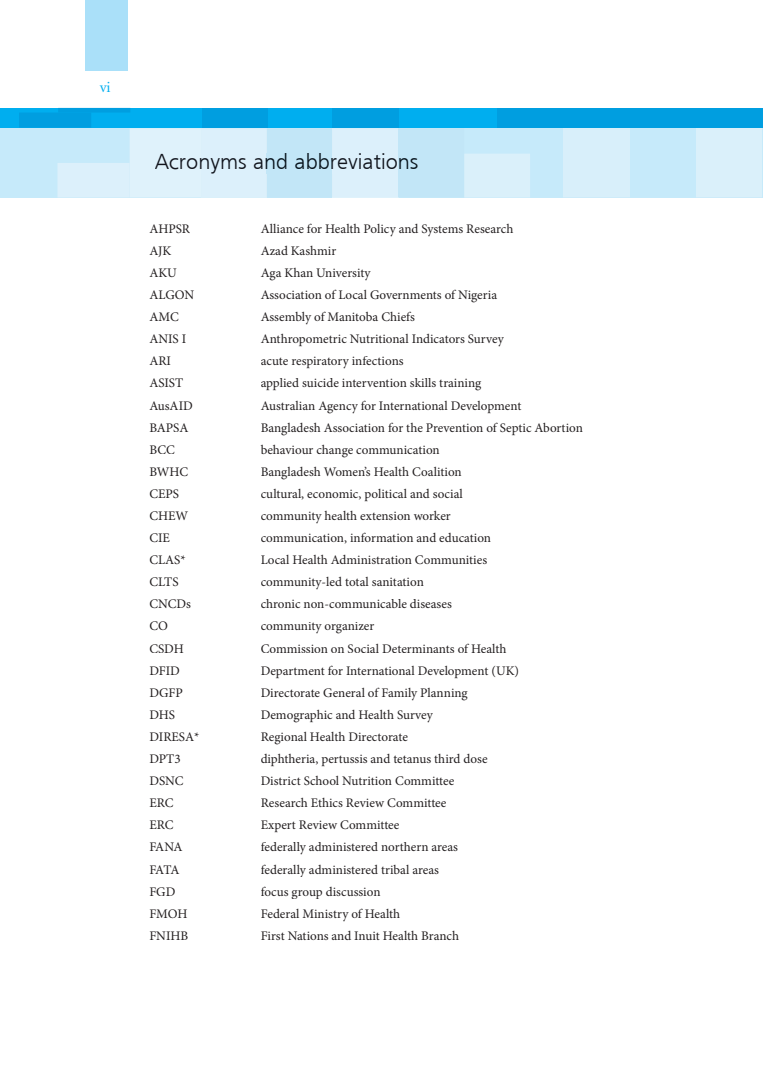
<style>
.page{position:relative;width:780px;height:1088px;background:#fff}
.page>*{position:absolute;margin:0;border:0;box-sizing:border-box;transform-origin:0 0}
.t1{font:300 22.5px "Frugal Sans";color:#0f151d}
.t2{font:15px "Minion";color:#00aeef}
.t3{font:13.12px "Minion Pro";color:#231f20}
</style>
<div class="page">
<div style="left:0;top:108px;width:762px;height:20px;background:#00aeef"></div>
<div style="left:497px;top:108px;width:66px;height:20px;background:#009ee0"></div>
<div style="left:563px;top:108px;width:67px;height:20px;background:#009ee0"></div>
<div style="left:697px;top:108px;width:65px;height:20px;background:#009ee0"></div>
<div style="left:630px;top:108px;width:67px;height:20px;background:#009ee0"></div>
<div style="left:85px;top:0;width:42px;height:71px;background:#aae0f9"></div>
<div style="left:0;top:128px;width:762px;height:70px;background:#c6eafa"></div>
<div style="left:563px;top:128px;width:66px;height:69px;background:#d8effa"></div>
<hr style="left:563px;top:197px;width:66px;height:1px;background:#ceebf9">
<div style="left:696px;top:128px;width:66px;height:69px;background:#daf0fa"></div>
<hr style="left:696px;top:197px;width:66px;height:1px;background:#ceebf9">
<svg style="left:19px;top:108px;width:511px;height:90px"></svg>
<div style="left:332px;top:153px;width:66px;height:21px;background:#dcf0fb"></div>
<div style="left:398px;top:153px;width:20px;height:21px;background:#c2e6f7"></div>
<div style="left:155px;top:153px;width:47px;height:21px;background:#dff2fb"></div>
<div style="left:202px;top:153px;width:65px;height:21px;background:#dcf0fb"></div>
<div style="left:267px;top:153px;width:65px;height:21px;background:#c2e6f7"></div>
<p class="t2" style="left:100px;top:80px;width:12px">vi</p>
<h1 class="t1" style="left:155px;top:149px;width:265px">Acronyms and abbreviations</h1>
<p class="t3" style="left:149px;top:220px;width:42px">AHPSR</p>
<p class="t3" style="left:261px;top:220px;width:254px">Alliance for Health Policy and Systems Research</p>
<p class="t3" style="left:149px;top:242px;width:23px">AJK</p>
<p class="t3" style="left:261px;top:242px;width:77px">Azad Kashmir</p>
<p class="t3" style="left:149px;top:264px;width:29px">AKU</p>
<p class="t3" style="left:261px;top:264px;width:111px">Aga Khan University</p>
<p class="t3" style="left:149px;top:286px;width:46px">ALGON</p>
<p class="t3" style="left:261px;top:286px;width:238px">Association of Local Governments of Nigeria</p>
<p class="t3" style="left:149px;top:308px;width:31px">AMC</p>
<p class="t3" style="left:261px;top:308px;width:156px">Assembly of Manitoba Chiefs</p>
<p class="t3" style="left:149px;top:330px;width:38px">ANIS I</p>
<p class="t3" style="left:261px;top:330px;width:244px">Anthropometric Nutritional Indicators Survey</p>
<p class="t3" style="left:149px;top:352px;width:23px">ARI</p>
<p class="t3" style="left:261px;top:352px;width:144px">acute respiratory infections</p>
<p class="t3" style="left:149px;top:374px;width:35px">ASIST</p>
<p class="t3" style="left:261px;top:374px;width:222px">applied suicide intervention skills training</p>
<p class="t3" style="left:149px;top:397px;width:45px">AusAID</p>
<p class="t3" style="left:261px;top:397px;width:262px">Australian Agency for International Development</p>
<p class="t3" style="left:149px;top:419px;width:41px">BAPSA</p>
<p class="t3" style="left:261px;top:419px;width:324px">Bangladesh Association for the Prevention of Septic Abortion</p>
<p class="t3" style="left:149px;top:441px;width:27px">BCC</p>
<p class="t3" style="left:261px;top:441px;width:180px">behaviour change communication</p>
<p class="t3" style="left:149px;top:463px;width:40px">BWHC</p>
<p class="t3" style="left:261px;top:463px;width:202px">Bangladesh Women’s Health Coalition</p>
<p class="t3" style="left:149px;top:485px;width:31px">CEPS</p>
<p class="t3" style="left:261px;top:485px;width:204px">cultural, economic, political and social</p>
<p class="t3" style="left:149px;top:507px;width:40px">CHEW</p>
<p class="t3" style="left:261px;top:507px;width:192px">community health extension worker</p>
<p class="t3" style="left:149px;top:529px;width:22px">CIE</p>
<p class="t3" style="left:261px;top:529px;width:232px">communication, information and education</p>
<p class="t3" style="left:149px;top:551px;width:38px">CLAS*</p>
<p class="t3" style="left:261px;top:551px;width:228px">Local Health Administration Communities</p>
<p class="t3" style="left:149px;top:573px;width:31px">CLTS</p>
<p class="t3" style="left:261px;top:573px;width:165px">community-led total sanitation</p>
<p class="t3" style="left:149px;top:595px;width:43px">CNCDs</p>
<p class="t3" style="left:261px;top:595px;width:193px">chronic non-communicable diseases</p>
<p class="t3" style="left:149px;top:617px;width:20px">CO</p>
<p class="t3" style="left:261px;top:617px;width:115px">community organizer</p>
<p class="t3" style="left:149px;top:639px;width:36px">CSDH</p>
<p class="t3" style="left:261px;top:639px;width:247px">Commission on Social Determinants of Health</p>
<p class="t3" style="left:149px;top:662px;width:32px">DFID</p>
<p class="t3" style="left:261px;top:662px;width:260px">Department for International Development (UK)</p>
<p class="t3" style="left:149px;top:684px;width:35px">DGFP</p>
<p class="t3" style="left:261px;top:684px;width:208px">Directorate General of Family Planning</p>
<p class="t3" style="left:149px;top:706px;width:27px">DHS</p>
<p class="t3" style="left:261px;top:706px;width:174px">Demographic and Health Survey</p>
<p class="t3" style="left:149px;top:728px;width:52px">DIRESA*</p>
<p class="t3" style="left:261px;top:728px;width:149px">Regional Health Directorate</p>
<p class="t3" style="left:149px;top:750px;width:33px">DPT3</p>
<p class="t3" style="left:261px;top:750px;width:228px">diphtheria, pertussis and tetanus third dose</p>
<p class="t3" style="left:149px;top:772px;width:36px">DSNC</p>
<p class="t3" style="left:261px;top:772px;width:195px">District School Nutrition Committee</p>
<p class="t3" style="left:149px;top:794px;width:26px">ERC</p>
<p class="t3" style="left:261px;top:794px;width:187px">Research Ethics Review Committee</p>
<p class="t3" style="left:149px;top:816px;width:26px">ERC</p>
<p class="t3" style="left:261px;top:816px;width:140px">Expert Review Committee</p>
<p class="t3" style="left:149px;top:838px;width:35px">FANA</p>
<p class="t3" style="left:261px;top:838px;width:199px">federally administered northern areas</p>
<p class="t3" style="left:149px;top:860px;width:32px">FATA</p>
<p class="t3" style="left:261px;top:860px;width:180px">federally administered tribal areas</p>
<p class="t3" style="left:149px;top:882px;width:27px">FGD</p>
<p class="t3" style="left:261px;top:882px;width:121px">focus group discussion</p>
<p class="t3" style="left:149px;top:905px;width:40px">FMOH</p>
<p class="t3" style="left:261px;top:905px;width:141px">Federal Ministry of Health</p>
<p class="t3" style="left:149px;top:927px;width:40px">FNIHB</p>
<p class="t3" style="left:261px;top:927px;width:200px">First Nations and Inuit Health Branch</p>
</div>
